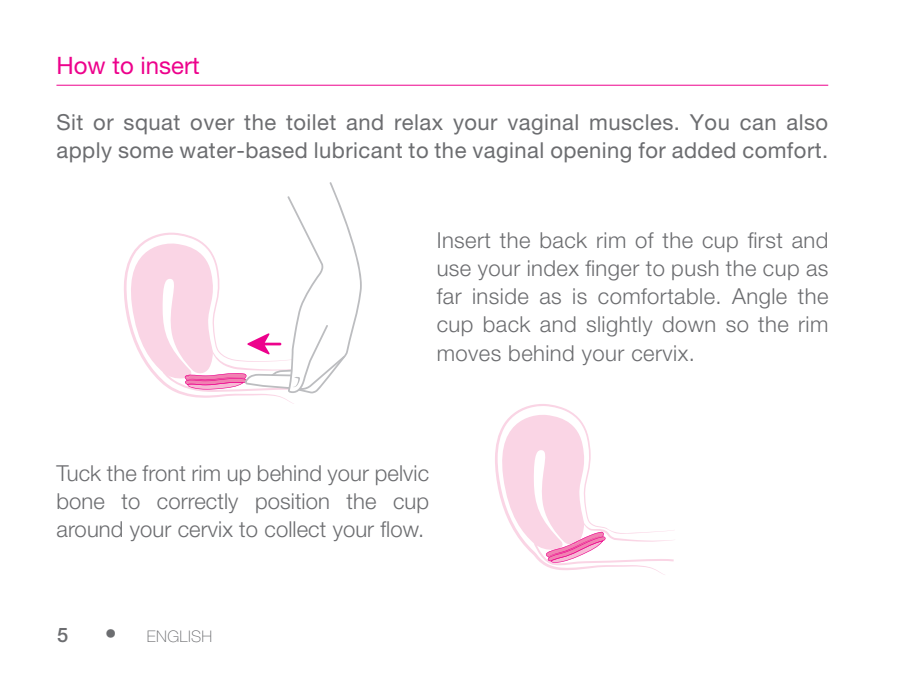
<style>
.page{position:relative;width:908px;height:681px;background:#fff}
.page>*{position:absolute;margin:0;border:0;box-sizing:border-box;transform-origin:0 0}
.t1{font:24px "Helvetica Neue LT Pro";color:#ed028c}
.TEXT{font:300 22px/28px "Helvetica Neue LT Pro";letter-spacing:.01em;color:#6c6d70;text-align:justify}
.TEXT-2{font:22px/28px "Helvetica Neue LT Pro";letter-spacing:.02em;color:#6c6d70}
.t2{font:500 20px "Helvetica Neue LT Pro";color:#6c6d70}
.t3{font:100 16px "Helvetica Neue LT Std";letter-spacing:.025em;color:#6c6d70}
.s1{font-family:"Helvetica Neue LT Pro";font-weight:500;font-size:24px}
</style>
<div class="page">
<hr style="left:56px;top:84px;width:771px;height:2px;background:#ed028c">
<svg style="left:513px;top:404px;width:152px;height:171px"></svg>
<svg style="left:495px;top:414px;width:179px;height:151px"></svg>
<svg style="left:178px;top:393px;width:114px;height:10px"></svg>
<svg style="left:124px;top:182px;width:237px;height:211px"></svg>
<p class="t1" style="left:56px;top:51px;width:145px">How to insert</p>
<p class="TEXT-2" style="left:56px;top:108px;width:773px">Sit or squat over the toilet and relax your vaginal muscles. You can also apply some water-based lubricant to the vaginal opening for added comfort.</p>
<p class="TEXT" style="left:436px;top:226px;width:393px">Insert the back rim of the cup first and use your index finger to push the cup as far inside as is comfortable. Angle the cup back and slightly down so the rim moves behind your cervix.</p>
<p class="TEXT" style="left:56px;top:458px;width:374px">Tuck the front rim up behind your pelvic bone to correctly position the cup around your cervix to collect your flow.</p>
<p class="t2" style="left:57px;top:623px;width:13px">5</p>
<p class="t3" style="left:105px;top:626px;width:109px"><span class="s1">•</span> ENGLISH</p>
</div>
